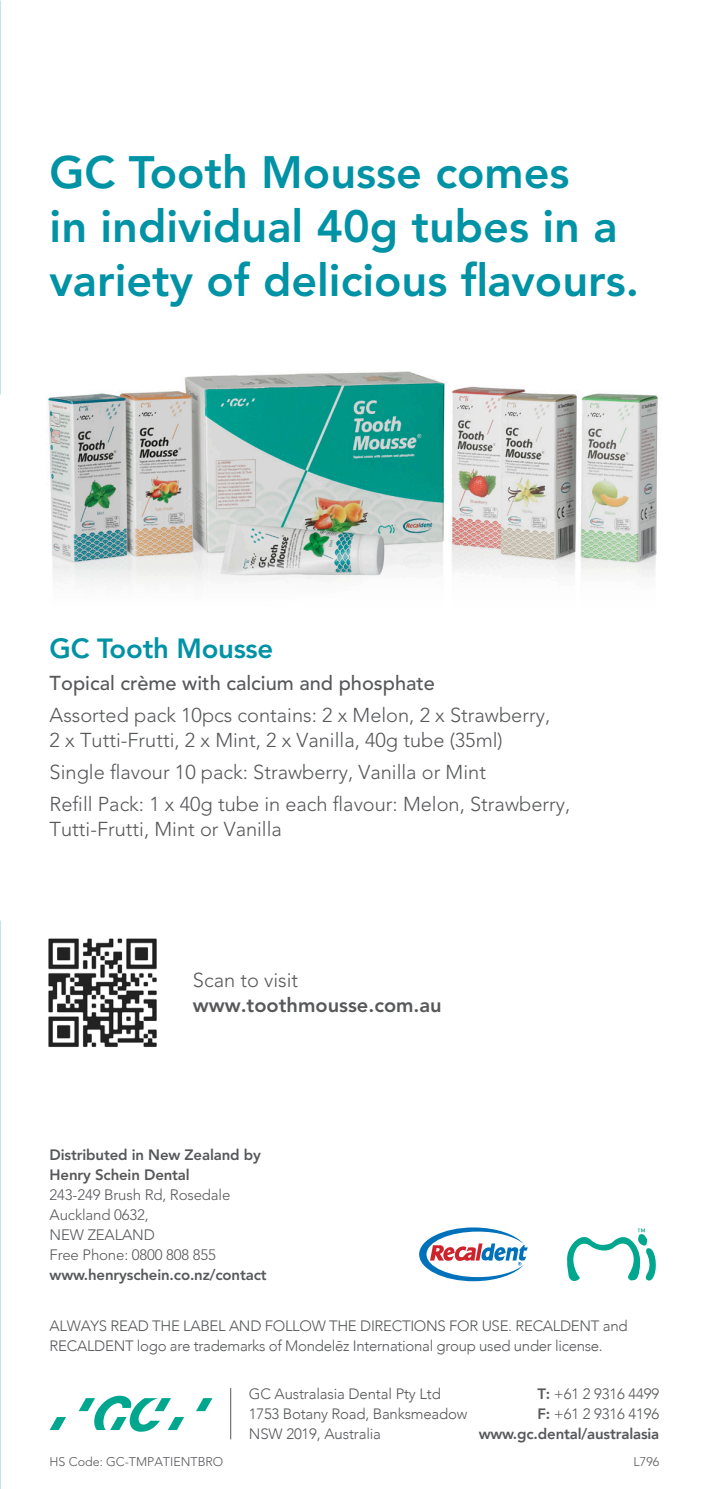
<style>
.page{position:relative;width:709px;height:1489px;background:#fff}
.page>*{position:absolute;margin:0;border:0;box-sizing:border-box;transform-origin:0 0}
.t1{font:800 45px/54px "Avenir LT Std";color:#0092a5}
.t2{font:800 27.5px "Avenir LT Std";letter-spacing:-.01em;color:#0092a5}
.t3{font:300 20px/25px "Avenir LT Std";color:#57585a}
.t4{font:500 20px "Avenir LT Std";color:#57585a}
.t5{font:800 20px "Avenir LT Std";color:#57585a}
.t6{font:300 15px/20px "Avenir";letter-spacing:-.02em;color:#57585a}
.t7{font:800 15px/20px "Avenir LT Std";letter-spacing:-.01em;color:#57585a}
.t8{font:300 15px/20px "Avenir LT Std";letter-spacing:-.01em;color:#57585a}
.t9{font:800 15px/20px "Avenir";letter-spacing:-.01em;color:#57585a;text-align:right}
.t10{font:300 12.5px "Avenir LT Std";color:#57585a}
.s1{font-weight:300}
</style>
<div class="page">
<img style="left:48px;top:371px;width:611px;height:212px">
<img style="left:48px;top:938px;width:109px;height:109px">
<svg style="left:419px;top:1227px;width:109px;height:54px"></svg>
<svg style="left:567px;top:1228px;width:89px;height:53px"></svg>
<hr style="left:230px;top:1387px;width:1px;height:52px;background:#57585a">
<svg style="left:50px;top:1417px;width:16px;height:12px"></svg>
<svg style="left:196px;top:1398px;width:16px;height:12px"></svg>
<svg style="left:79px;top:1395px;width:105px;height:36px"></svg>
<h1 class="t1" style="left:50px;top:145px;width:591px">GC Tooth Mousse comes<br>in individual 40g tubes in a variety of delicious flavours.</h1>
<h2 class="t2" style="left:50px;top:631px;width:225px">GC Tooth Mousse</h2>
<p class="t4" style="left:50px;top:671px;width:387px">Topical crème with calcium and phosphate</p>
<p class="t3" style="left:50px;top:702px;width:502px">Assorted pack 10pcs contains: 2 x Melon, 2 x Strawberry,<br>2 x Tutti-Frutti, 2 x Mint, 2 x Vanilla, 40g tube (35ml)</p>
<p class="t3" style="left:50px;top:756px;width:522px;line-height:32px">Single flavour 10 pack: Strawberry, Vanilla or Mint<br>Refill Pack: 1 x 40g tube in each flavour: Melon, Strawberry,</p>
<p class="t3" style="left:50px;top:816px;width:234px">Tutti-Frutti, Mint or Vanilla</p>
<p class="t3" style="left:193px;top:967px;width:107px">Scan to visit</p>
<p class="t5" style="left:193px;top:992px;width:250px">www.toothmousse.com.au</p>
<p class="t7" style="left:50px;top:1144px;width:213px">Distributed in New Zealand by<br>Henry Schein Dental</p>
<p class="t8" style="left:50px;top:1184px;width:182px">243-249 Brush Rd, Rosedale<br>Auckland 0632,<br>NEW ZEALAND<br>Free Phone: 0800 808 855</p>
<p class="t7" style="left:50px;top:1264px;width:218px">www.henryschein.co.nz/contact</p>
<p class="t6" style="left:50px;top:1315px;width:579px">ALWAYS READ THE LABEL AND FOLLOW THE DIRECTIONS FOR USE. RECALDENT and<br>RECALDENT logo are trademarks of Mondelēz International group used under license.</p>
<p class="t6" style="left:249px;top:1383px;width:220px">GC Australasia Dental Pty Ltd<br>1753 Botany Road, Banksmeadow<br>NSW 2019, Australia</p>
<p class="t9" style="left:478px;top:1383px;width:182px">T: <span class="s1">+61 2 9316 4499<br></span>F: <span class="s1">+61 2 9316 4196 </span>www.gc.dental/australasia</p>
<p class="t10" style="left:50px;top:1454px;width:175px">HS Code: GC-TMPATIENTBRO</p>
<p class="t10" style="left:633px;top:1454px;width:27px">L796</p>
</div>
